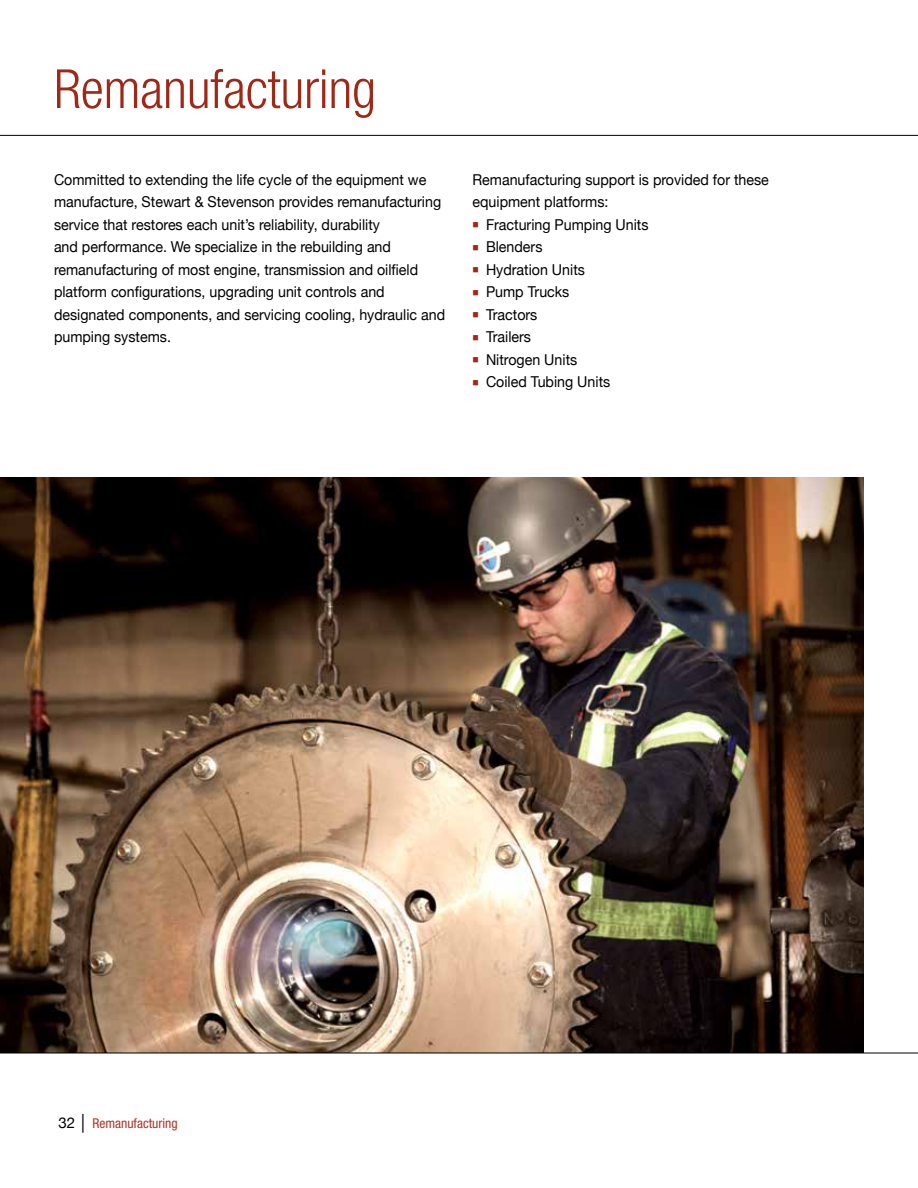
<style>
.page{position:relative;width:918px;height:1188px;background:#fff}
.page>*{position:absolute;margin:0;border:0;box-sizing:border-box;transform-origin:0 0}
.t1{font:300 condensed 54px "Helvetica Neue";letter-spacing:-.005em;color:#a02816}
.t2{font:15px/22.5px "Helvetica Neue";color:#000;scale:.95 1}
.t3{font:condensed 13.5px "Helvetica Neue";color:#b03427}
.s1{color:#a02816}
.s2{font-stretch:normal;font-size:15px;color:#000}
.s3{font-family:"Myriad Pro";font-size:18.75px;color:#000}
</style>
<div class="page">
<img style="left:0;top:477px;width:864px;height:576px">
<hr style="left:0;top:1053px;width:918px;height:1px;background:#000">
<hr style="left:0;top:135px;width:918px;height:1px;background:#000">
<h1 class="t1" style="left:54px;top:58px;width:324px">Remanufacturing</h1>
<p class="t2" style="left:54px;top:169px;width:413px">Committed to extending the life cycle of the equipment we manufacture, Stewart &amp; Stevenson provides remanufacturing service that restores each unit’s reliability, durability<br>and performance. We specialize in the rebuilding and remanufacturing of most engine, transmission and oilfield platform configurations, upgrading unit controls and designated components, and servicing cooling, hydraulic and pumping systems.</p>
<p class="t2" style="left:472px;top:169px;width:314px">Remanufacturing support is provided for these equipment platforms:</p>
<p class="t2" style="left:472px;top:214px;width:187px"><span class="s1">■</span> Fracturing Pumping Units</p>
<p class="t2" style="left:472px;top:236px;width:75px"><span class="s1">■</span> Blenders</p>
<p class="t2" style="left:472px;top:259px;width:120px"><span class="s1">■</span> Hydration Units</p>
<p class="t2" style="left:472px;top:281px;width:104px"><span class="s1">■</span> Pump Trucks</p>
<p class="t2" style="left:472px;top:304px;width:70px"><span class="s1">■</span> Tractors</p>
<p class="t2" style="left:472px;top:326px;width:63px"><span class="s1">■</span> Trailers</p>
<p class="t2" style="left:472px;top:349px;width:112px"><span class="s1">■</span> Nitrogen Units</p>
<p class="t2" style="left:472px;top:371px;width:147px"><span class="s1">■</span> Coiled Tubing Units</p>
<p class="t3" style="left:58px;top:1115px;width:121px"><span class="s2">32</span> <span class="s3">|</span> Remanufacturing</p>
</div>
